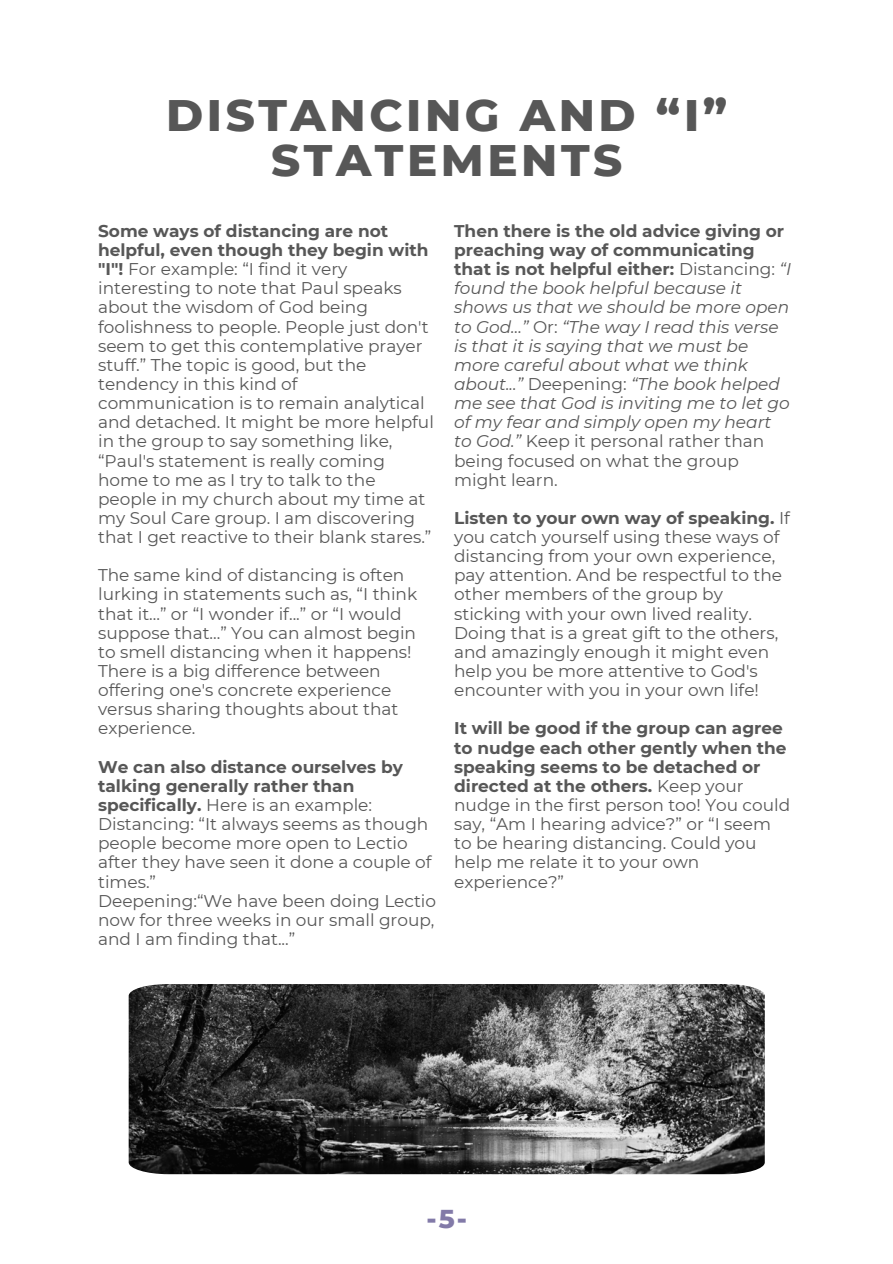
<style>
.page{position:relative;width:893px;height:1264px;background:#fff}
.page>*{position:absolute;margin:0;border:0;box-sizing:border-box;transform-origin:0 0}
.t1{font:800 45px/45px "Montserrat";letter-spacing:.08em;color:#575757;text-align:center}
.t2{font:800 26.4px "Montserrat";color:#827aa8}
.t3{font:16.95px/19.2px "Montserrat";color:#575757}
.t4{font:italic 16.95px/19.2px "Montserrat";color:#575757}
.s1{font-weight:700}
.s2{font-weight:700;font-style:normal}
.s3{font-style:normal}
</style>
<div class="page">
<img style="left:129px;top:984px;width:635px;height:190px">
<h2 class="t1" style="left:166px;top:92px;width:562px">DISTANCING AND “I”<br>STATEMENTS</h2>
<p class="t3" style="left:98px;top:221px;width:337px"><span class="s1">Some ways of distancing are not helpful, even though they begin with "I"!</span> For example: “I find it very interesting to note that Paul speaks about the wisdom of God being foolishness to people. People just don't seem to get this contemplative prayer stuff.” The topic is good, but the tendency in this kind of communication is to remain analytical and detached. It might be more helpful in the group to say something like, “Paul's statement is really coming home to me as I try to talk to the people in my church about my time at my Soul Care group. I am discovering that I get reactive to their blank stares.”</p>
<p class="t3" style="left:98px;top:565px;width:320px">The same kind of distancing is often lurking in statements such as, “I think that it...” or “I wonder if...” or “I would suppose that...” You can almost begin to smell distancing when it happens!<br>There is a big difference between offering one's concrete experience versus sharing thoughts about that experience.</p>
<p class="t3" style="left:98px;top:757px;width:335px"><span class="s1">We can also distance ourselves by talking generally rather than specifically.</span> Here is an example:<br>Distancing: “It always seems as though people become more open to Lectio after they have seen it done a couple of times.”</p>
<p class="t3" style="left:98px;top:891px;width:339px;text-align:justify">Deepening:“We have been doing Lectio now for three weeks in our small group, and I am finding that...”</p>
<p class="t4" style="left:454px;top:221px;width:338px"><span class="s2">Then there is the old advice giving or preaching way of communicating that is not helpful either:</span> <span class="s3">Distancing:</span> “I found the book helpful because it shows us that we should be more open to God...” <span class="s3">Or:</span> “The way I read this verse is that it is saying that we must be more careful about what we think about...” <span class="s3">Deepening:</span> “The book helped me see that God is inviting me to let go of my fear and simply open my heart to God.” <span class="s3">Keep it personal rather than being focused on what the group might learn.</span></p>
<p class="t3" style="left:454px;top:508px;width:337px"><span class="s1">Listen to your own way of speaking.</span> If you catch yourself using these ways of distancing from your own experience, pay attention. And be respectful to the other members of the group by sticking with your own lived reality.<br>Doing that is a great gift to the others, and amazingly enough it might even help you be more attentive to God's encounter with you in your own life!</p>
<p class="t3" style="left:454px;top:718px;width:337px"><span class="s1">It will be good if the group can agree to nudge each other gently when the speaking seems to be detached or directed at the others.</span> Keep your nudge in the first person too! You could say, “Am I hearing advice?” or “I seem to be hearing distancing. Could you help me relate it to your own experience?”</p>
<h1 class="t2" style="left:426px;top:1202px;width:42px">-5-</h1>
</div>
